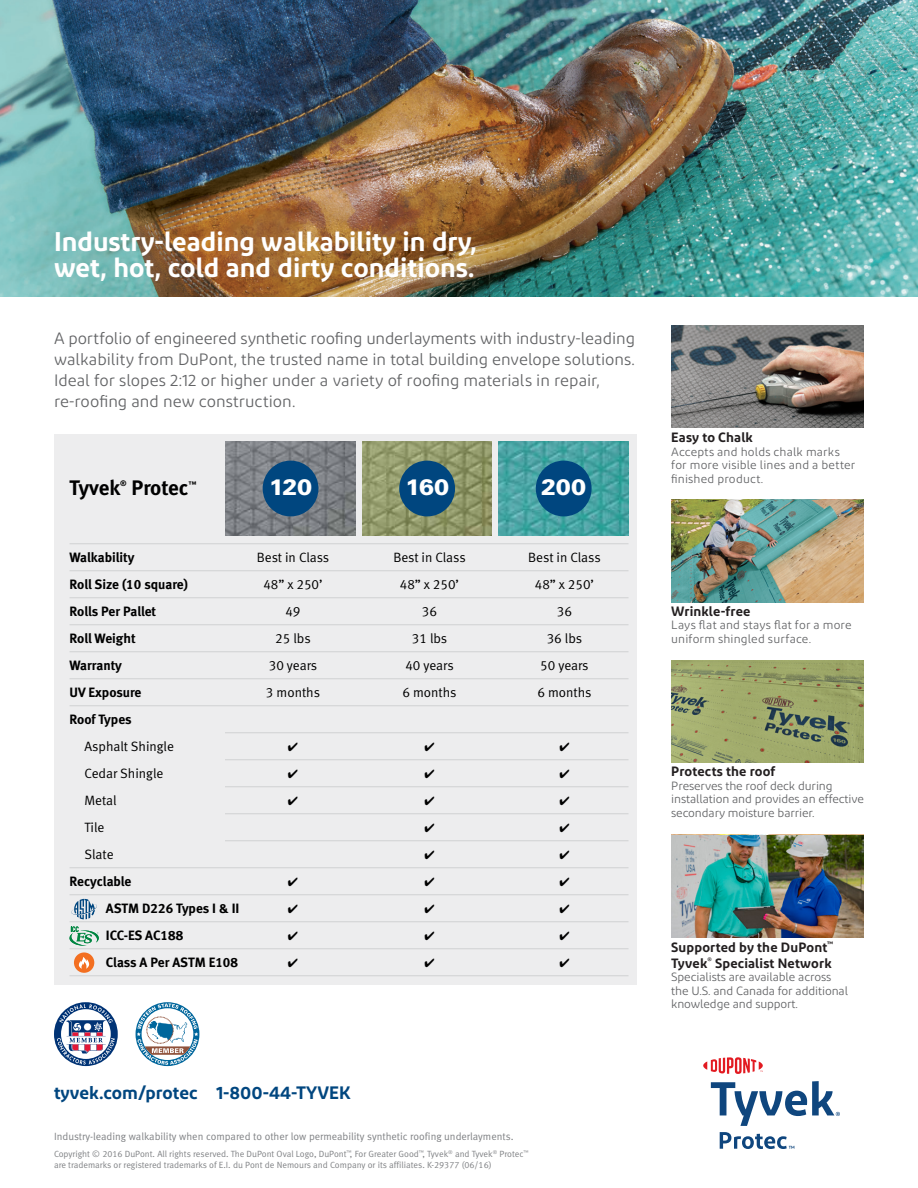
<style>
.page{position:relative;width:918px;height:1188px;background:#fff}
.page>*{position:absolute;margin:0;border:0;box-sizing:border-box;transform-origin:0 0}
.t1{font:600 27px/25.5px "Diodrum";color:#fff}
.t2{font:24.75px/27px "Meta Bold LF";color:#fff}
.t3{font:900 22.5px "Univers";letter-spacing:-.015em;color:#fff}
.t4{font:21px "Meta Bold LF";color:#000}
.t5{font:18.75px "Meta Bold LF";letter-spacing:.01em;color:#00467f}
.t6{font:600 18px "Diodrum";color:#00467f}
.t7{font:16.5px/21px "Diodrum";color:#636466;text-align:justify}
.t8{font:16.5px/21px "Meta Normal LF";color:#636466}
.t9{font:13.5px/15px "Meta Bold LF";color:#000;text-align:right}
.t10{font:13.5px/27px "Meta Normal LF";color:#000}
.t11{font:600 13.5px/16.2px "Diodrum";letter-spacing:.01em;color:#231f20}
.t12{font:12px/13.5px "Meta Normal LF";color:#636466}
.t13{font:12px/13.5px "Diodrum";letter-spacing:-.01em;color:#636466}
.t14{font:12px/13.5px "Diodrum";letter-spacing:.01em;color:#636466}
.t15{font:12px/13.5px "Diodrum";letter-spacing:.015em;color:#636466}
.t16{font:10.5px "Meta Normal LF";color:#808285}
.t17{font:9px/10.5px "Meta Normal LF";color:#808285}
.t18{font:7.8px "Meta Bold LF";color:#000}
.s1{font-family:"Meta Bold LF"}
</style>
<div class="page">
<svg style="left:54px;top:1002px;width:64px;height:64px"></svg>
<svg style="left:136px;top:1002px;width:63px;height:64px"></svg>
<div style="left:54px;top:434px;width:582px;height:551px;background:#ededee"></div>
<hr style="left:70px;top:543px;width:559px;height:1px;background:#d1d3d4">
<hr style="left:70px;top:570px;width:559px;height:1px;background:#d1d3d4">
<hr style="left:70px;top:597px;width:559px;height:1px;background:#d1d3d4">
<hr style="left:70px;top:624px;width:559px;height:1px;background:#d1d3d4">
<hr style="left:70px;top:651px;width:559px;height:1px;background:#d1d3d4">
<hr style="left:70px;top:678px;width:559px;height:1px;background:#d1d3d4">
<hr style="left:70px;top:705px;width:559px;height:1px;background:#d1d3d4">
<hr style="left:70px;top:732px;width:559px;height:1px;background:#d1d3d4">
<hr style="left:70px;top:759px;width:559px;height:1px;background:#d1d3d4">
<hr style="left:70px;top:786px;width:559px;height:1px;background:#d1d3d4">
<hr style="left:70px;top:813px;width:559px;height:1px;background:#d1d3d4">
<hr style="left:70px;top:840px;width:559px;height:1px;background:#d1d3d4">
<hr style="left:70px;top:867px;width:559px;height:1px;background:#d1d3d4">
<hr style="left:70px;top:894px;width:559px;height:1px;background:#d1d3d4">
<hr style="left:70px;top:921px;width:559px;height:1px;background:#d1d3d4">
<hr style="left:70px;top:948px;width:559px;height:1px;background:#d1d3d4">
<hr style="left:70px;top:975px;width:559px;height:1px;background:#d1d3d4">
<img style="left:499px;top:442px;width:130px;height:93px">
<img style="left:362px;top:442px;width:130px;height:93px">
<img style="left:226px;top:442px;width:129px;height:93px">
<div style="left:263px;top:461px;width:55px;height:55px;background:#00467f;border-radius:50%"></div>
<div style="left:536px;top:461px;width:56px;height:55px;background:#00467f;border-radius:50%"></div>
<div style="left:399px;top:461px;width:56px;height:55px;background:#00467f;border-radius:50%"></div>
<svg style="left:69px;top:926px;width:30px;height:20px"></svg>
<svg style="left:71px;top:899px;width:26px;height:20px"></svg>
<div style="left:74px;top:952px;width:20px;height:21px;background:#f36f21;border-radius:50%"></div>
<svg style="left:79px;top:957px;width:10px;height:12px"></svg>
<div style="left:62px;top:731px;width:162px;height:5px;background:#ededee"></div>
<div style="left:62px;top:758px;width:162px;height:5px;background:#ededee"></div>
<div style="left:62px;top:785px;width:162px;height:5px;background:#ededee"></div>
<div style="left:62px;top:812px;width:162px;height:5px;background:#ededee"></div>
<div style="left:62px;top:839px;width:162px;height:5px;background:#ededee"></div>
<svg style="left:703px;top:1057px;width:137px;height:92px"></svg>
<img style="left:0;top:0;width:918px;height:297px">
<img style="left:671px;top:326px;width:193px;height:102px">
<img style="left:671px;top:500px;width:193px;height:103px">
<img style="left:671px;top:661px;width:193px;height:102px">
<img style="left:671px;top:835px;width:193px;height:102px">
<p class="t2" style="left:54px;top:227px;width:373px">Industry-leading walkability in dry, wet, hot, cold and dirty conditions.</p>
<p class="t1" style="left:54px;top:228px;width:425px">Industry-leading walkability in dry, wet, hot, cold and dirty conditions.</p>
<p class="t7" style="left:54px;top:327px;width:583px">A portfolio of engineered synthetic roofing underlayments with industry-leading walkability from DuPont, the trusted name in total building envelope solutions.<br>Ideal for slopes 2:12 or higher under a variety of roofing materials in repair,</p>
<p class="t7" style="left:54px;top:390px;width:243px">re-roofing and new construction.</p>
<p class="t8" style="left:91px;top:328px;width:519px">tfolio of engine red synthetic roofing underlayments with industry-leading</p>
<p class="t8" style="left:78px;top:349px;width:529px">kability from DuPont, he trusted name in total building env lope solutions.</p>
<p class="t8" style="left:97px;top:370px;width:93px">or slopes 2:1</p>
<p class="t8" style="left:72px;top:370px;width:510px;text-indent:197px">under a variety of roofing materials in repair, roof ng and new construction.</p>
<p class="t4" style="left:70px;top:475px;width:52px">Tyvek</p>
<p class="t18" style="left:120px;top:478px;width:8px">®</p>
<p class="t4" style="left:132px;top:475px;width:58px">Protec</p>
<p class="t18" style="left:188px;top:480px;width:10px">™</p>
<p class="t3" style="left:269px;top:473px;width:45px">120</p>
<p class="t3" style="left:405px;top:473px;width:46px">160</p>
<p class="t3" style="left:541px;top:473px;width:46px">200</p>
<p class="t9" style="left:70px;top:550px;width:67px">Walkability</p>
<p class="t10" style="left:257px;top:544px;width:74px">Best in Class</p>
<p class="t10" style="left:393px;top:544px;width:74px">Best in Class</p>
<p class="t10" style="left:528px;top:544px;width:74px">Best in Class</p>
<p class="t9" style="left:70px;top:577px;width:120px">Roll Size (10 square)</p>
<p class="t10" style="left:263px;top:571px;width:61px">48” x 250’</p>
<p class="t10" style="left:400px;top:571px;width:61px">48” x 250’</p>
<p class="t10" style="left:535px;top:571px;width:61px">48” x 250’</p>
<p class="t9" style="left:70px;top:604px;width:88px">Rolls Per Pallet</p>
<p class="t10" style="left:285px;top:598px;width:17px">49</p>
<p class="t10" style="left:422px;top:598px;width:17px">36</p>
<p class="t10" style="left:557px;top:598px;width:17px">36</p>
<p class="t9" style="left:69px;top:631px;width:68px">Roll Weight</p>
<p class="t10" style="left:275px;top:625px;width:37px">25 lbs</p>
<p class="t10" style="left:412px;top:625px;width:37px">31 lbs</p>
<p class="t10" style="left:547px;top:625px;width:37px">36 lbs</p>
<p class="t9" style="left:69px;top:658px;width:54px">Warranty</p>
<p class="t10" style="left:269px;top:652px;width:50px">30 years</p>
<p class="t10" style="left:405px;top:652px;width:50px">40 years</p>
<p class="t10" style="left:540px;top:652px;width:50px">50 years</p>
<p class="t9" style="left:69px;top:685px;width:73px">UV Exposure</p>
<p class="t10" style="left:266px;top:679px;width:56px">3 months</p>
<p class="t10" style="left:402px;top:679px;width:56px">6 months</p>
<p class="t10" style="left:537px;top:679px;width:56px">6 months</p>
<p class="t10" style="left:84px;top:706px;width:91px;text-indent:-15px"><span class="s1">Roof Types<br></span>Asphalt Shingle</p>
<p class="t10" style="left:85px;top:760px;width:80px">Cedar Shingle</p>
<p class="t10" style="left:85px;top:787px;width:34px">Metal</p>
<p class="t10" style="left:85px;top:814px;width:21px">Tile</p>
<p class="t10" style="left:85px;top:841px;width:31px">Slate</p>
<p class="t9" style="left:70px;top:874px;width:63px">Recyclable</p>
<p class="t9" style="left:106px;top:901px;width:135px">ASTM D226 Types I &amp; II</p>
<p class="t9" style="left:106px;top:928px;width:79px">ICC-ES AC188</p>
<p class="t9" style="left:106px;top:955px;width:134px">Class A Per ASTM E108</p>
<p class="t5" style="left:98px;top:1081px;width:7px">.</p>
<p class="t5" style="left:137px;top:1081px;width:215px">/protec 1-800-44-TYVEK</p>
<p class="t16" style="left:54px;top:1130px;width:461px">Industry-leading walkability when compared to other low permeability synthetic roofing underlayments.</p>
<p class="t17" style="left:54px;top:1149px;width:476px">Copyright © 2016 DuPont. All rights reserved. The DuPont Oval Logo, DuPont<sup>™</sup>, For Greater Good<sup>™</sup>, Tyvek<sup>®</sup> and Tyvek<sup>®</sup> Protec<sup>™ </sup>are trademarks or registered trademarks of E.I. du Pont de Nemours and Company or its affiliates. K-29377 (06/16)</p>
<p class="t6" style="left:54px;top:1081px;width:298px">tyvek.com/protec 1-800-44-TYVEK</p>
<p class="t9" style="left:717px;top:430px;width:32px">chalk</p>
<p class="t12" style="left:698px;top:446px;width:146px;text-indent:-9px">epts and holds chalk marks ore visible lines and a better</p>
<p class="t11" style="left:671px;top:429px;width:83px">Easy to Chalk</p>
<p class="t14" style="left:671px;top:445px;width:186px">Accepts and holds chalk marks for more visible lines and a better finished product.</p>
<p class="t12" style="left:675px;top:473px;width:5px">i</p>
<p class="t12" style="left:723px;top:473px;width:38px">roduct.</p>
<p class="t9" style="left:683px;top:604px;width:54px">rinkle-fre</p>
<p class="t12" style="left:698px;top:620px;width:143px;text-indent:-9px">s flat and stays flat for a more rm shingled surface.</p>
<p class="t11" style="left:671px;top:603px;width:81px">Wrinkle-free</p>
<p class="t15" style="left:671px;top:618px;width:182px">Lays flat and stays flat for a more uniform shingled surface.</p>
<p class="t11" style="left:671px;top:763px;width:106px">Protects the roof</p>
<p class="t13" style="left:671px;top:779px;width:194px">Preserves the roof deck during installation and provides an effective secondary moisture barrier.</p>
<p class="t9" style="left:695px;top:764px;width:74px">ects the roof</p>
<p class="t12" style="left:709px;top:780px;width:118px">es the roof deck during</p>
<p class="t12" style="left:777px;top:794px;width:85px">ides a effective</p>
<p class="t12" style="left:737px;top:807px;width:76px">oisture bar ier.</p>
<p class="t9" style="left:672px;top:938px;width:155px">ted by the DuPont<sup>™<br></sup>Tyvek<sup>®</sup> Specialist Network</p>
<p class="t12" style="left:736px;top:969px;width:5px">r</p>
<p class="t12" style="left:715px;top:983px;width:31px">and C</p>
<p class="t12" style="left:702px;top:996px;width:95px">edge and support.</p>
<p class="t11" style="left:671px;top:938px;width:164px">Supported by the DuPont<sup>™<br></sup>Tyvek<sup>®</sup> Specialist Network</p>
<p class="t13" style="left:671px;top:970px;width:178px">Specialists are available across the U.S. and Canada for additional knowledge and support.</p>
</div>
